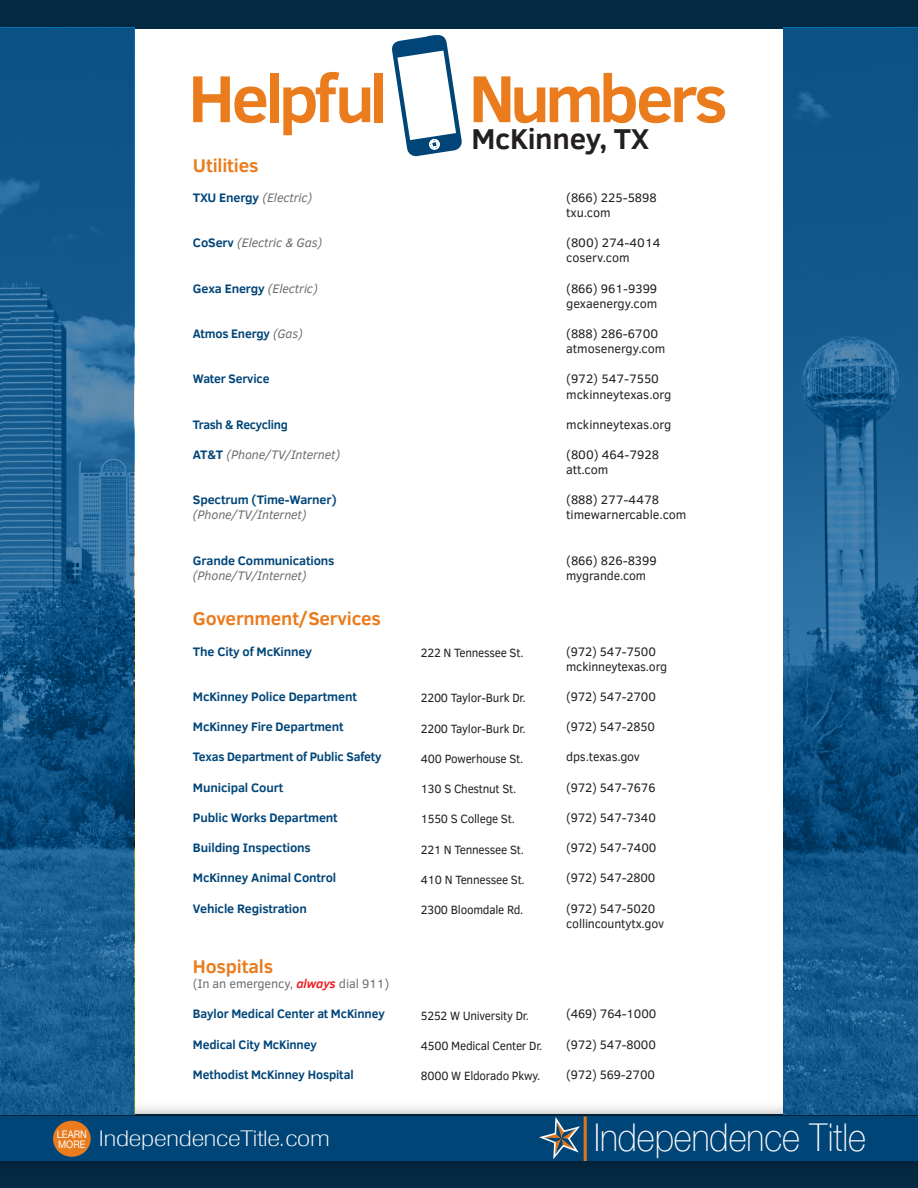
<style>
.page{position:relative;width:918px;height:1188px;background:#fff}
.page>*{position:absolute;margin:0;border:0;box-sizing:border-box;transform-origin:0 0}
.t1{font:700 67.65px "Clear Sans";letter-spacing:-.06em;color:#ea7c1d}
.t2{font:100 38.4px "Helvetica Neue";color:#fff;scale:.9 1}
.t3{font:700 29.4px "Clear Sans";letter-spacing:-.01em;color:#231f20}
.t4{font:100 condensed 21.75px "Helvetica Neue";letter-spacing:-.005em;color:#fff;scale:1.4 1}
.t5{font:700 18.9px "Clear Sans";letter-spacing:-.01em;color:#ea7c1d}
.t6{font:12.6px/15.1px "Clear Sans";letter-spacing:-.015em;color:#231f20}
.t7{font:700 12.6px/15.1px "Clear Sans";letter-spacing:-.01em;color:#004578}
.t8{font:italic 12.6px "Clear Sans";letter-spacing:-.01em;color:#6c6d70}
.t9{font:12.6px "Clear Sans";letter-spacing:-.01em;color:#6c6d70}
.t10{font:700 12.6px "Clear Sans";letter-spacing:-.01em;color:#004578;scale:.96 1}
.t11{font:12.3px "Clear Sans";letter-spacing:-.02em;color:#231f20;scale:.95 1}
.t12{font:10.5px "Helvetica Neue";color:#fff;scale:.9 1}
.s1{font-weight:700;font-style:normal;color:#004578}
.s2{font-weight:400;font-style:italic;color:#6c6d70}
.s3{font-weight:700;font-style:italic;color:#ee1d23}
</style>
<div class="page">
<div style="left:0;top:1114px;width:918px;height:74px;background:#042943"></div>
<div style="left:0;top:0;width:918px;height:28px;background:#042943"></div>
<img style="left:0;top:1096px;width:918px;height:66px">
<div style="left:0;top:1116px;width:918px;height:45px;background:#004578"></div>
<svg style="left:534px;top:1112px;width:50px;height:47px"></svg>
<hr style="left:584px;top:1117px;width:3px;height:44px;background:#dc751b">
<svg style="left:392px;top:34px;width:70px;height:123px"></svg>
<div style="left:53px;top:1121px;width:38px;height:36px;background:#ea7c1d;border-radius:50%"></div>
<svg style="left:783px;top:28px;width:135px;height:1086px;background:#165a8d"></svg>
<svg style="left:0;top:28px;width:134px;height:1086px;background:#185b8d"></svg>
<p class="t1" style="left:188px;top:49px;width:541px">Helpful Numbers</p>
<p class="t3" style="left:472px;top:117px;width:179px">McKinney, TX</p>
<p class="t5" style="left:193px;top:151px;width:67px">Utilities</p>
<p class="t8" style="left:193px;top:189px;width:121px"><span class="s1">TXU Energy</span> (Electric)</p>
<p class="t8" style="left:193px;top:234px;width:131px"><span class="s1">CoServ</span> (Electric &amp; Gas)</p>
<p class="t7" style="left:193px;top:280px;width:126px">Gexa Energy <span class="s2">(Electric)</span></p>
<p class="t7" style="left:193px;top:326px;width:111px">Atmos Energy <span class="s2">(Gas)</span></p>
<p class="t7" style="left:193px;top:371px;width:78px">Water Service</p>
<p class="t10" style="left:193px;top:415px;width:100px">Trash &amp; Recycling</p>
<p class="t8" style="left:193px;top:446px;width:149px"><span class="s1">AT&amp;T</span> (Phone/TV/Internet)</p>
<p class="t7" style="left:193px;top:492px;width:145px">Spectrum (Time-Warner) <span class="s2">(Phone/TV/Internet)</span></p>
<p class="t7" style="left:193px;top:552px;width:143px">Grande Communications <span class="s2">(Phone/TV/Internet)</span></p>
<p class="t5" style="left:193px;top:605px;width:190px">Government/Services</p>
<p class="t7" style="left:193px;top:643px;width:121px">The City of McKinney</p>
<p class="t7" style="left:193px;top:688px;width:165px">McKinney Police Department</p>
<p class="t7" style="left:193px;top:719px;width:152px">McKinney Fire Department</p>
<p class="t7" style="left:193px;top:749px;width:190px">Texas Department of Public Safety</p>
<p class="t7" style="left:193px;top:779px;width:92px">Municipal Court</p>
<p class="t7" style="left:193px;top:809px;width:146px">Public Works Department</p>
<p class="t7" style="left:193px;top:840px;width:119px">Building Inspections</p>
<p class="t7" style="left:193px;top:870px;width:145px">McKinney Animal Control</p>
<p class="t7" style="left:193px;top:900px;width:115px">Vehicle Registration</p>
<p class="t5" style="left:193px;top:953px;width:82px">Hospitals</p>
<p class="t9" style="left:193px;top:975px;width:198px">(In an emergency, <span class="s3">always</span> dial 911)</p>
<p class="t7" style="left:193px;top:1006px;width:193px">Baylor Medical Center at McKinney</p>
<p class="t7" style="left:193px;top:1036px;width:125px">Medical City McKinney</p>
<p class="t7" style="left:193px;top:1066px;width:162px">Methodist McKinney Hospital</p>
<p class="t4" style="left:58px;top:1126px;width:196px"><sub>MORE</sub> IndependenceTitle.com</p>
<p class="t12" style="left:57px;top:1128px;width:35px">LEARN</p>
<p class="t11" style="left:421px;top:645px;width:109px">222 N Tennessee St.</p>
<p class="t11" style="left:421px;top:690px;width:112px">2200 Taylor-Burk Dr.</p>
<p class="t11" style="left:421px;top:720px;width:112px">2200 Taylor-Burk Dr.</p>
<p class="t11" style="left:421px;top:750px;width:109px">400 Powerhouse St.</p>
<p class="t11" style="left:421px;top:781px;width:102px">130 S Chestnut St.</p>
<p class="t11" style="left:421px;top:811px;width:100px">1550 S College St.</p>
<p class="t11" style="left:421px;top:841px;width:110px">221 N Tennessee St.</p>
<p class="t11" style="left:421px;top:871px;width:111px">410 N Tennessee St.</p>
<p class="t11" style="left:421px;top:902px;width:109px">2300 Bloomdale Rd.</p>
<p class="t6" style="left:566px;top:190px;width:92px">(866) 225-5898 txu.com</p>
<p class="t6" style="left:566px;top:235px;width:96px">(800) 274-4014 coserv.com</p>
<p class="t6" style="left:566px;top:281px;width:93px">(866) 961-9399 gexaenergy.com</p>
<p class="t6" style="left:566px;top:326px;width:101px">(888) 286-6700 atmosenergy.com</p>
<p class="t6" style="left:566px;top:371px;width:107px">(972) 547-7550 mckinneytexas.org</p>
<p class="t6" style="left:566px;top:417px;width:107px">mckinneytexas.org</p>
<p class="t6" style="left:566px;top:447px;width:94px">(800) 464-7928 att.com</p>
<p class="t6" style="left:566px;top:492px;width:122px">(888) 277-4478 timewarnercable.com</p>
<p class="t6" style="left:566px;top:553px;width:92px">(866) 826-8399 mygrande.com</p>
<p class="t6" style="left:566px;top:644px;width:102px">(972) 547-7500 mckinneytexas.org</p>
<p class="t6" style="left:566px;top:689px;width:91px">(972) 547-2700</p>
<p class="t6" style="left:566px;top:719px;width:90px">(972) 547-2850</p>
<p class="t6" style="left:566px;top:749px;width:75px">dps.texas.gov</p>
<p class="t6" style="left:566px;top:780px;width:91px">(972) 547-7676</p>
<p class="t6" style="left:566px;top:810px;width:91px">(972) 547-7340</p>
<p class="t6" style="left:566px;top:840px;width:92px">(972) 547-7400</p>
<p class="t6" style="left:566px;top:870px;width:91px">(972) 547-2800</p>
<p class="t6" style="left:566px;top:901px;width:99px">(972) 547-5020 collincountytx.gov</p>
<p class="t11" style="left:421px;top:1007px;width:115px">5252 W University Dr.</p>
<p class="t11" style="left:421px;top:1038px;width:129px">4500 Medical Center Dr.</p>
<p class="t11" style="left:421px;top:1068px;width:127px">8000 W Eldorado Pkwy.</p>
<p class="t6" style="left:566px;top:1006px;width:92px">(469) 764-1000</p>
<p class="t6" style="left:566px;top:1037px;width:91px">(972) 547-8000</p>
<p class="t6" style="left:566px;top:1067px;width:90px">(972) 569-2700</p>
<p class="t2" style="left:594px;top:1108px;width:304px">Independence Title</p>
</div>
